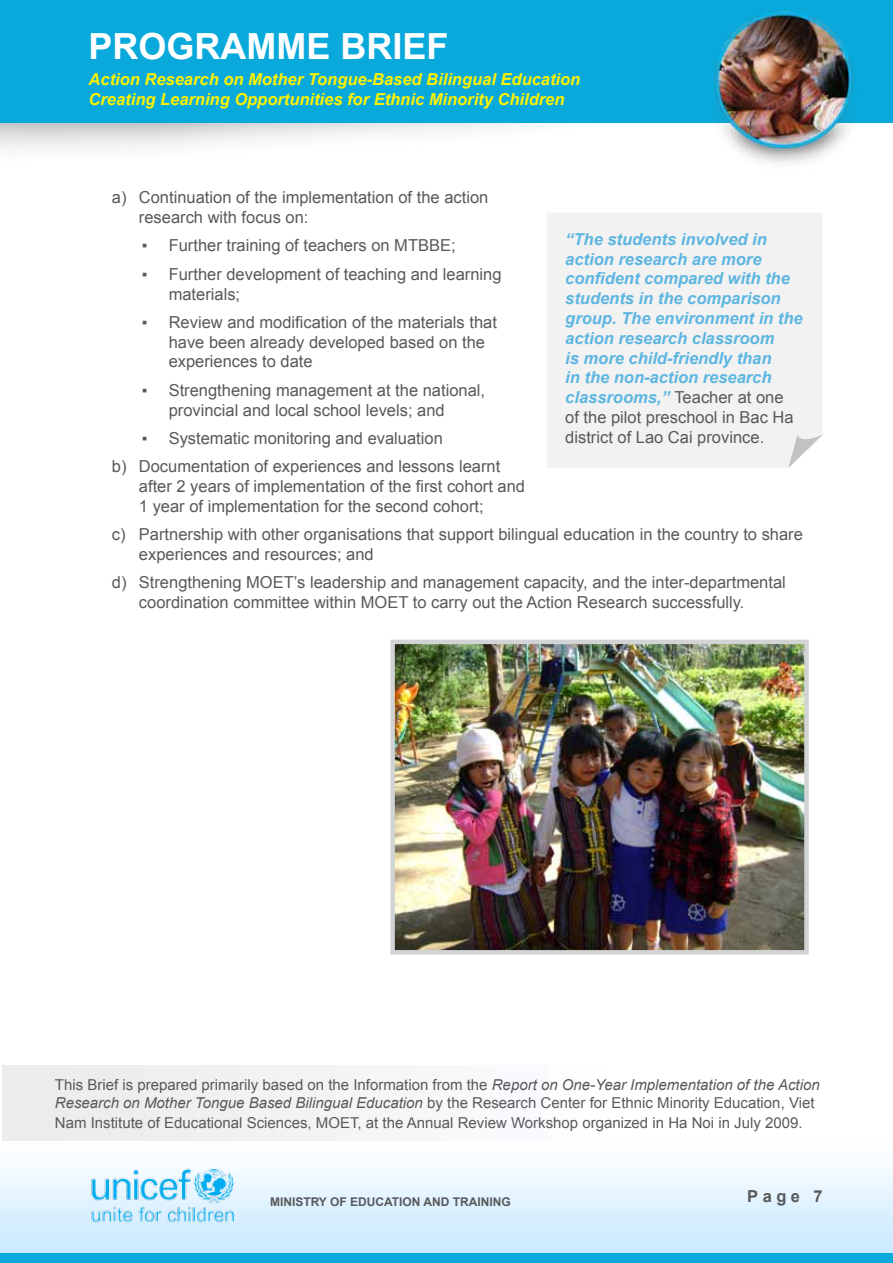
<style>
.page{position:relative;width:893px;height:1263px;background:#fff}
.page>*{position:absolute;margin:0;border:0;box-sizing:border-box;transform-origin:0 0}
.t1{font:700 36px "Arial";color:#fff}
.t2{font:16.5px/19.8px "Arial";color:#58595b}
.t3{font:italic 700 16.5px/19.8px "Arial";color:#5db6e1}
.t4{font:italic 700 16.5px/19.8px "Arial";color:#fff200}
.t5{font:700 16.5px "Arial";color:#58595b}
.t6{font:15px/18px "Arial";color:#58595b}
.t7{font:700 12px "Arial";color:#58595b}
.s1{font-family:"Times New Roman"}
.s2{font-weight:400;font-style:normal;color:#58595b}
.s3{font-style:italic}
</style>
<div class="page">
<div style="left:0;top:0;width:893px;height:123px;background:#09a9db"></div>
<img style="left:0;top:1126px;width:893px;height:137px">
<div style="left:1px;top:1254px;width:892px;height:9px;background:#09a9db"></div>
<img style="left:714px;top:11px;width:142px;height:152px">
<img style="left:85px;top:1159px;width:160px;height:79px">
<div style="left:547px;top:213px;width:276px;height:255px;background:#f2f2f2"></div>
<svg style="left:788px;top:434px;width:35px;height:34px"></svg>
<img style="left:3px;top:1066px;width:890px;height:74px">
<img style="left:395px;top:645px;width:409px;height:304px">
<div style="left:390px;top:640px;width:419px;height:314px;border:4px solid #d1d3d4"></div>
<h1 class="t1" style="left:89px;top:22px;width:362px">PROGRAMME BRIEF</h1>
<p class="t4" style="left:89px;top:70px;width:493px">Action Research on Mother Tongue-Based Bilingual Education<br>Creating Learning Opportunities for Ethnic Minority Children</p>
<p class="t2" style="left:139px;top:188px;width:351px;text-indent:-27px">a) Continuation of the implementation of the action research with focus on:</p>
<p class="t2" style="left:142px;top:236px;width:316px"><span class="s1">▪</span> Further training of teachers on MTBBE;</p>
<p class="t2" style="left:169px;top:264px;width:334px;text-indent:-27px"><span class="s1">▪</span> Further development of teaching and learning materials;</p>
<p class="t2" style="left:169px;top:312px;width:330px;text-indent:-27px"><span class="s1">▪</span> Review and modification of the materials that have been already developed based on the experiences to date</p>
<p class="t2" style="left:169px;top:380px;width:318px;text-indent:-27px"><span class="s1">▪</span> Strengthening management at the national, provincial and local school levels; and</p>
<p class="t2" style="left:112px;top:424px;width:390px;line-height:28.3px;text-indent:30px"><span class="s1">▪</span> Systematic monitoring and evaluation<br>b) Documentation of experiences and lessons learnt</p>
<p class="t2" style="left:139px;top:476px;width:388px">after 2 years of implementation of the first cohort and<br>1 year of implementation for the second cohort;</p>
<p class="t2" style="left:139px;top:525px;width:665px;text-indent:-27px">c) Partnership with other organisations that support bilingual education in the country to share experiences and resources; and</p>
<p class="t2" style="left:139px;top:573px;width:648px;text-indent:-27px">d) Strengthening MOET’s leadership and management capacity, and the inter-departmental coordination committee within MOET to carry out the Action Research successfully.</p>
<p class="t3" style="left:565px;top:230px;width:239px">“The students involved in action research are more confident compared with the students in the comparison group. The environment in the action research classroom<br>is more child-friendly than<br>in the non-action research classrooms,” <span class="s2">Teacher at one<br>of the pilot preschool in Bac Ha district of Lao Cai province.</span></p>
<p class="t6" style="left:55px;top:1075px;width:766px">This Brief is prepared primarily based on the Information from the <span class="s3">Report on One-Year Implementation of the Action<br>Research on Mother Tongue Based Bilingual Education</span> by the Research Center for Ethnic Minority Education, Viet</p>
<p class="t6" style="left:55px;top:1113px;width:749px">Nam Institute of Educational Sciences, MOET, at the Annual Review Workshop organized in Ha Noi in July 2009.</p>
<p class="t7" style="left:270px;top:1193px;width:242px">MINISTRY OF EDUCATION AND TRAINING</p>
<p class="t5" style="left:747px;top:1185px;width:77px">Page 7</p>
</div>
